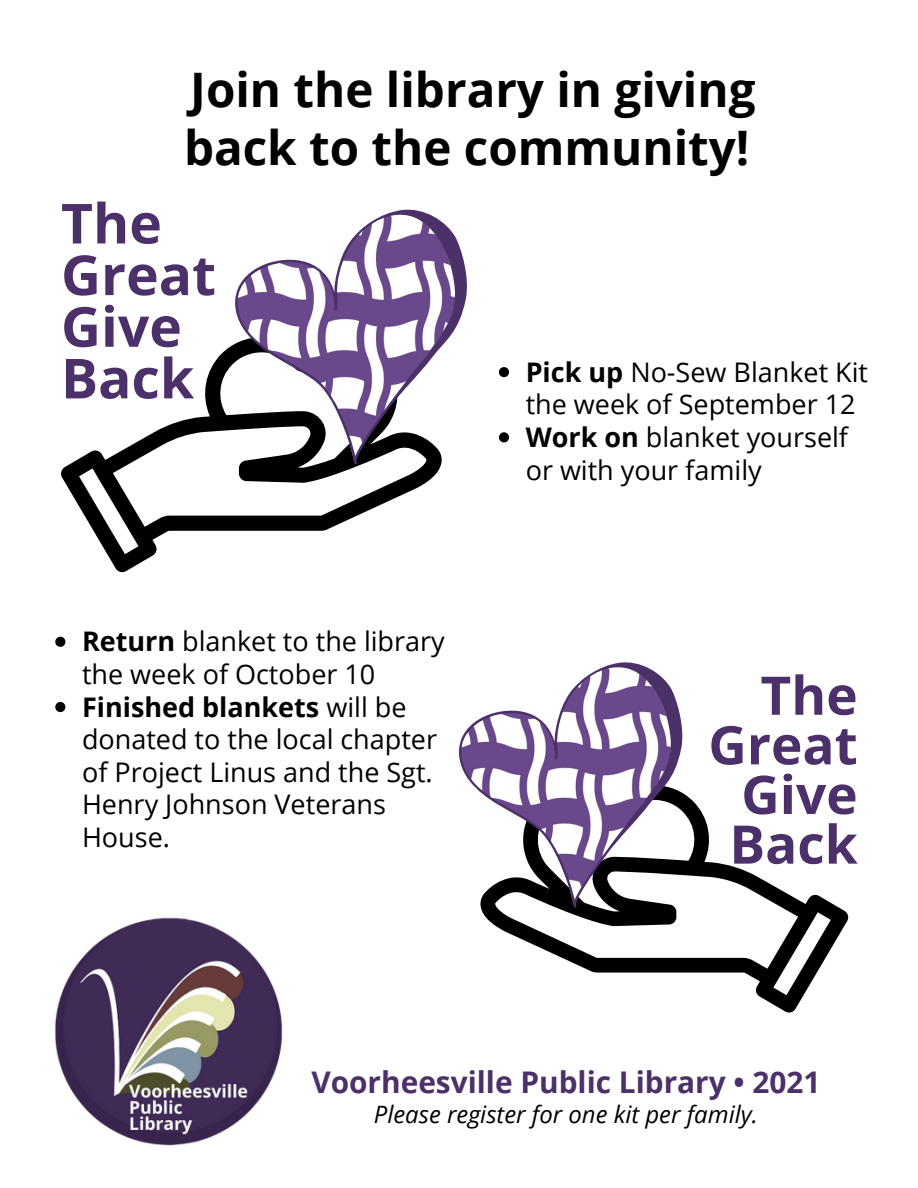
<style>
.page{position:relative;width:918px;height:1188px;background:#fff}
.page>*{position:absolute;margin:0;border:0;box-sizing:border-box;transform-origin:0 0}
.t1{font:700 55.2px/51.6px "Open Sans";color:#4c3069}
.t2{font:700 53.25px/49.7px "Open Sans";color:#4c3069;text-align:right}
.t3{font:700 47.55px/58.5px "Open Sans";color:#000}
.t4{font:700 29.85px "Open Sans";color:#4c3069}
.t5{font:27px/32.7px "Open Sans";color:#000}
.t6{font:italic 24px "Open Sans";color:#000}
.s1{font-weight:700}
</style>
<div class="page">
<svg style="left:61px;top:345px;width:380px;height:227px"></svg>
<svg style="left:232px;top:209px;width:235px;height:256px"></svg>
<svg style="left:481px;top:795px;width:367px;height:218px"></svg>
<svg style="left:459px;top:662px;width:227px;height:246px"></svg>
<img style="left:54px;top:917px;width:229px;height:229px">
<svg style="left:499px;top:367px;width:10px;height:10px"></svg>
<svg style="left:499px;top:432px;width:10px;height:10px"></svg>
<svg style="left:55px;top:637px;width:10px;height:10px"></svg>
<svg style="left:55px;top:702px;width:10px;height:10px"></svg>
<p class="t3" style="left:184px;top:59px;width:573px">Join the library in giving back to the community!</p>
<p class="t1" style="left:61px;top:196px;width:102px">The</p>
<p class="t1" style="left:61px;top:248px;width:157px">Great<br>Give</p>
<p class="t1" style="left:61px;top:351px;width:135px">Back</p>
<p class="t5" style="left:82px;top:625px;width:364px"><span class="s1">Return</span> blanket to the library the week of October 10</p>
<p class="t5" style="left:82px;top:690px;width:357px"><span class="s1">Finished blankets</span> will be donated to the local chapter of Project Linus and the Sgt.<br>Henry Johnson Veterans<br>House.</p>
<p class="t5" style="left:526px;top:355px;width:344px"><span class="s1">Pick up</span> No-Sew Blanket Kit the week of September 12</p>
<p class="t5" style="left:526px;top:420px;width:324px"><span class="s1">Work on</span> blanket yourself or with your family</p>
<p class="t2" style="left:760px;top:669px;width:99px">The</p>
<p class="t2" style="left:708px;top:719px;width:151px">Great<br>Give</p>
<p class="t2" style="left:729px;top:818px;width:130px">Back</p>
<p class="t4" style="left:311px;top:1061px;width:511px">Voorheesville Public Library • 2021</p>
<p class="t6" style="left:374px;top:1097px;width:386px">Please register for one kit per family.</p>
</div>
